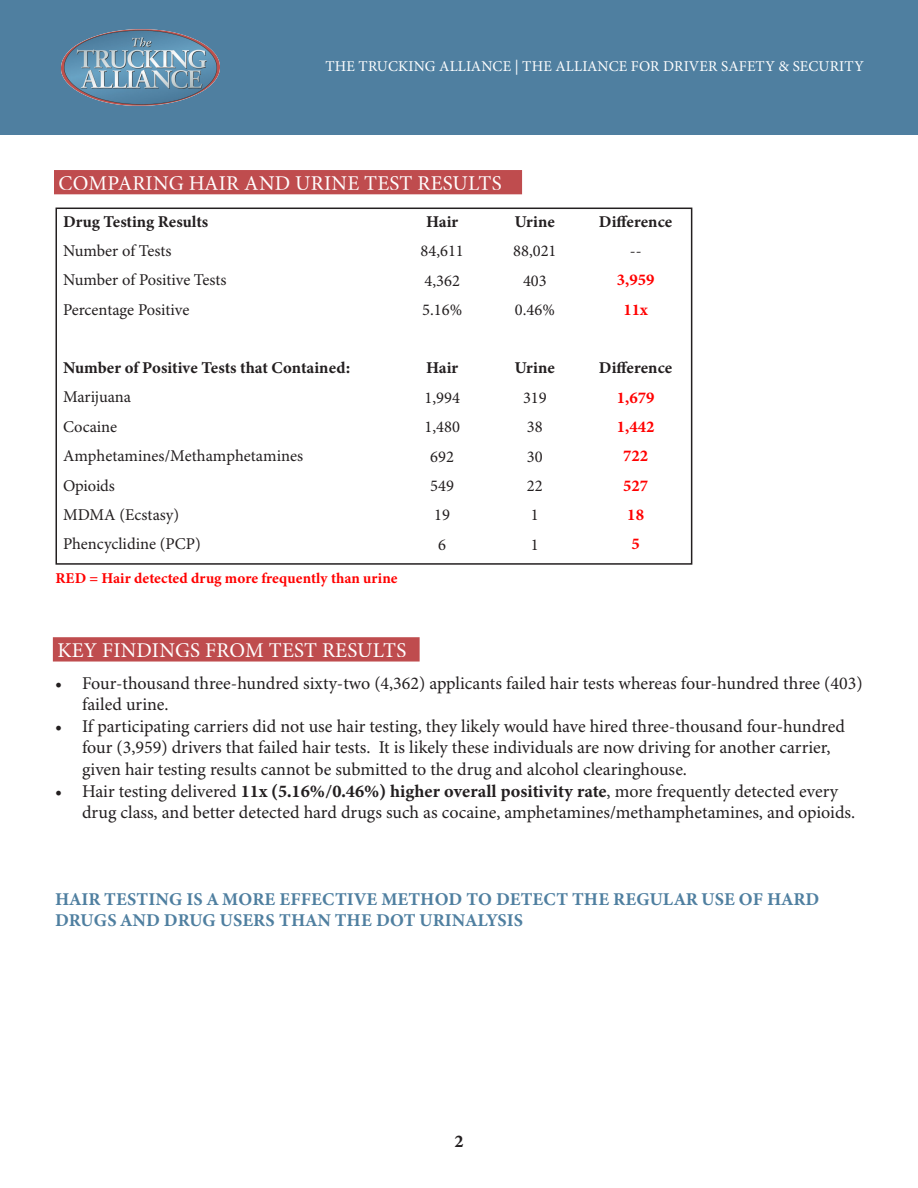
<style>
.page{position:relative;width:918px;height:1188px;background:#fff}
.page>*{position:absolute;margin:0;border:0;box-sizing:border-box;transform-origin:0 0}
.t1{font:21px "Minion Pro";letter-spacing:.01em;color:#fff}
.t2{font:18px/21.6px "Minion Pro";color:#231f20}
.t3{font:18px/21.6px "Minion Variable Concept";letter-spacing:.005em;color:#4f7fa0}
.t4{font:18px "Minion Variable Concept";color:#231f20}
.t5{font:16.5px/29.4px "Minion Pro";color:#231f20}
.t6{font:16.5px "Minion Variable Concept";color:#231f20}
.t7{font:16.5px "Minion Variable Concept";color:#f00}
.t8{font:15px "Minion Pro";letter-spacing:.01em;color:#fff}
.t9{font:15px "Minion Variable Concept";color:#f00}
.s1{font-family:"Minion Variable Concept"}
</style>
<div class="page">
<div style="left:0;top:0;width:918px;height:135px;background:#4f7fa0"></div>
<img style="left:62px;top:29px;width:158px;height:77px">
<div style="left:55px;top:639px;width:362px;height:20px;background:#bf4c4e"></div>
<div style="left:53px;top:637px;width:367px;height:25px;border:4px solid #bf4c4e"></div>
<div style="left:56px;top:172px;width:464px;height:20px;background:#bf4c4e"></div>
<div style="left:54px;top:170px;width:468px;height:24px;border:4px solid #bf4c4e"></div>
<div style="left:56px;top:208px;width:636px;height:357px;border:2px solid #231f20"></div>
<p class="t8" style="left:325px;top:57px;width:540px">THE TRUCKING ALLIANCE | THE ALLIANCE FOR DRIVER SAFETY &amp; SECURITY</p>
<p class="t1" style="left:59px;top:171px;width:445px">COMPARING HAIR AND URINE TEST RESULTS</p>
<p class="t6" style="left:426px;top:210px;width:34px">Hair</p>
<p class="t6" style="left:515px;top:210px;width:42px">Urine</p>
<p class="t6" style="left:599px;top:210px;width:75px">Difference</p>
<p class="t5" style="left:421px;top:237px;width:45px">84,611</p>
<p class="t5" style="left:513px;top:237px;width:45px">88,021</p>
<p class="t5" style="left:630px;top:237px;width:13px">--</p>
<p class="t5" style="left:424px;top:266px;width:37px">4,362</p>
<p class="t5" style="left:523px;top:266px;width:25px">403</p>
<p class="t7" style="left:617px;top:269px;width:39px">3,959</p>
<p class="t5" style="left:422px;top:296px;width:41px">5.16%</p>
<p class="t5" style="left:515px;top:296px;width:41px">0.46%</p>
<p class="t7" style="left:624px;top:298px;width:26px">11x</p>
<p class="t5" style="left:63px;top:207px;width:165px"><span class="s1">Drug Testing Results<br></span>Number of Tests<br>Number of Positive Tests<br>Percentage Positive</p>
<p class="t5" style="left:63px;top:354px;width:289px"><span class="s1">Number of Positive Tests that Contained:<br></span>Marijuana<br>Cocaine<br>Amphetamines/Methamphetamines<br>Opioids<br>MDMA (Ecstasy)<br>Phencyclidine (PCP)</p>
<p class="t9" style="left:56px;top:568px;width:344px">RED = Hair detected drug more frequently than urine</p>
<p class="t6" style="left:426px;top:357px;width:34px">Hair</p>
<p class="t6" style="left:515px;top:357px;width:42px">Urine</p>
<p class="t6" style="left:599px;top:357px;width:75px">Difference</p>
<p class="t5" style="left:424px;top:384px;width:37px">1,994</p>
<p class="t5" style="left:523px;top:384px;width:25px">319</p>
<p class="t7" style="left:617px;top:386px;width:39px">1,679</p>
<p class="t5" style="left:424px;top:413px;width:37px">1,480</p>
<p class="t5" style="left:527px;top:413px;width:17px">38</p>
<p class="t7" style="left:617px;top:415px;width:39px">1,442</p>
<p class="t5" style="left:430px;top:442px;width:25px">692</p>
<p class="t5" style="left:527px;top:442px;width:17px">30</p>
<p class="t7" style="left:623px;top:444px;width:27px">722</p>
<p class="t5" style="left:430px;top:472px;width:25px">549</p>
<p class="t5" style="left:527px;top:472px;width:17px">22</p>
<p class="t7" style="left:623px;top:474px;width:27px">527</p>
<p class="t5" style="left:434px;top:501px;width:17px">19</p>
<p class="t5" style="left:531px;top:501px;width:9px">1</p>
<p class="t7" style="left:627px;top:503px;width:18px">18</p>
<p class="t5" style="left:438px;top:530px;width:9px">6</p>
<p class="t5" style="left:531px;top:530px;width:9px">1</p>
<p class="t7" style="left:632px;top:532px;width:10px">5</p>
<p class="t1" style="left:57px;top:638px;width:350px">KEY FINDINGS FROM TEST RESULTS</p>
<p class="t2" style="left:82px;top:673px;width:782px;text-indent:-27px">• Four-thousand three-hundred sixty-two (4,362) applicants failed hair tests whereas four-hundred three (403) failed urine.</p>
<p class="t2" style="left:82px;top:716px;width:764px;text-indent:-27px">• If participating carriers did not use hair testing, they likely would have hired three-thousand four-hundred four (3,959) drivers that failed hair tests. It is likely these individuals are now driving for another carrier, given hair testing results cannot be submitted to the drug and alcohol clearinghouse.</p>
<p class="t2" style="left:82px;top:781px;width:775px;text-indent:-27px">• Hair testing delivered <span class="s1">11x (5.16%/0.46%) higher overall positivity rate</span>, more frequently detected every drug class, and better detected hard drugs such as cocaine, amphetamines/methamphetamines, and opioids.</p>
<p class="t3" style="left:55px;top:888px;width:766px">HAIR TESTING IS A MORE EFFECTIVE METHOD TO DETECT THE REGULAR USE OF HARD<br>DRUGS AND DRUG USERS THAN THE DOT URINALYSIS</p>
<p class="t4" style="left:454px;top:1128px;width:11px">2</p>
</div>
